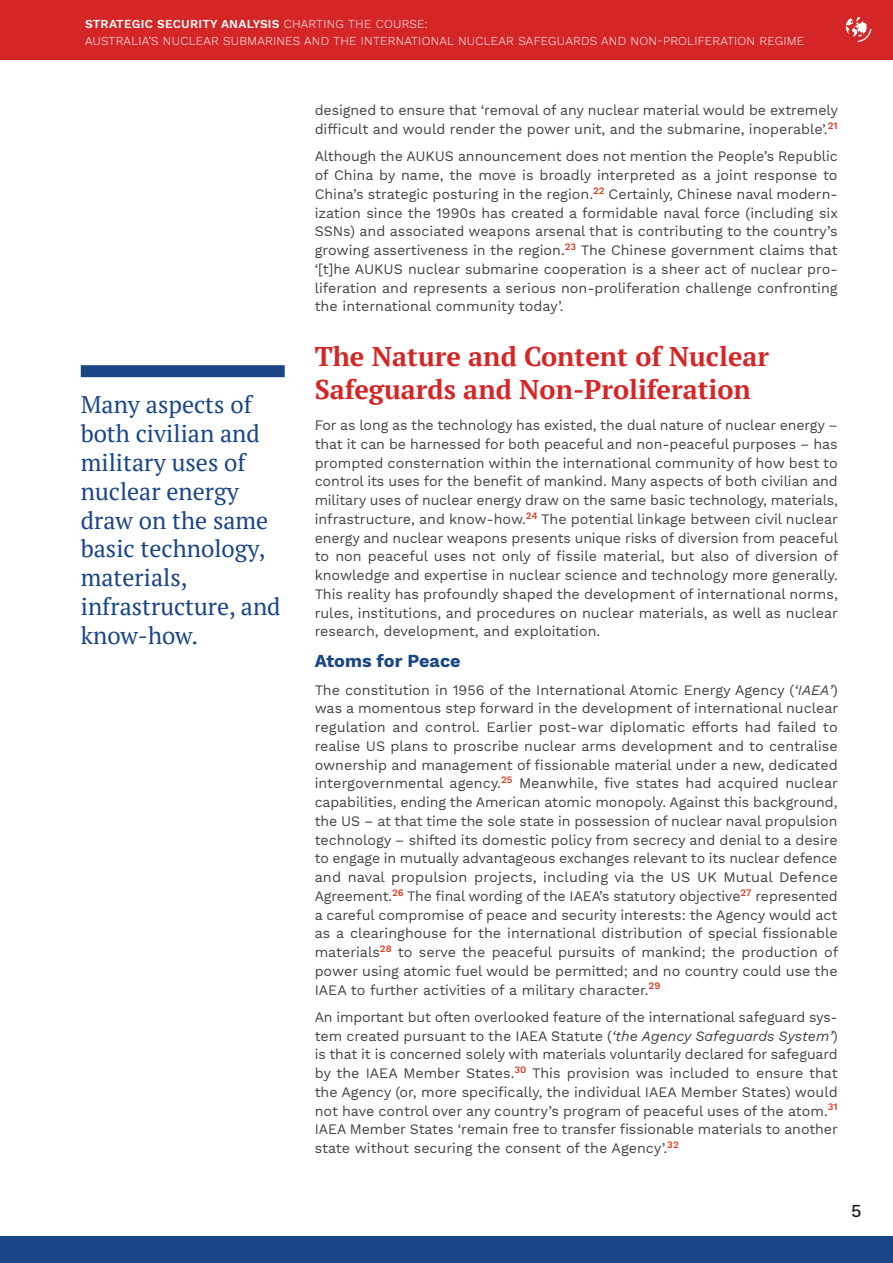
<style>
.page{position:relative;width:893px;height:1263px;background:#fff}
.page>*{position:absolute;margin:0;border:0;box-sizing:border-box;transform-origin:0 0}
.Title_1{font:700 27px/33px "PT Serif";color:#d52627}
.Quotes{font:24px/28.8px "PT Serif";color:#1a4686}
.Sub-headings{font:700 18px "Work Sans";color:#1a4686}
.t1{font:500 18px "Work Sans";color:#1c1c1b}
.BODY_COPY{font:14.25px/18.8px "Work Sans";color:#434242;text-align:justify}
.t2{font:300 12px/16.5px "Work Sans";letter-spacing:.02em;color:#fff}
.s1{font-weight:600}
.s2{font-style:italic}
</style>
<div class="page">
<div style="left:0;top:0;width:893px;height:60px;background:#d52627"></div>
<div style="left:0;top:1236px;width:893px;height:27px;background:#1a4686"></div>
<svg style="left:846px;top:17px;width:25px;height:25px"></svg>
<div style="left:81px;top:365px;width:204px;height:12px;background:#1a4686"></div>
<p class="t2" style="left:85px;top:16px;width:721px"><span class="s1">STRATEGIC SECURITY ANALYSIS</span> CHARTING THE COURSE:<br>AUSTRALIA’S NUCLEAR SUBMARINES AND THE INTERNATIONAL NUCLEAR SAFEGUARDS AND NON-PROLIFERATION REGIME</p>
<p class="Quotes" style="left:81px;top:390px;width:201px">Many aspects of both civilian and military uses of nuclear energy draw on the same basic technology, materials, infrastructure, and know-how.</p>
<p class="BODY_COPY" style="left:315px;top:102px;width:525px">designed to ensure that ‘removal of any nuclear material would be extremely difficult and would render the power unit, and the submarine, inoperable’.<sup>21</sup></p>
<p class="BODY_COPY" style="left:315px;top:148px;width:525px">Although the AUKUS announcement does not mention the People’s Republic of China by name, the move is broadly interpreted as a joint response to China’s strategic posturing in the region.<sup>22</sup> Certainly, Chinese naval modern&shy;ization since the 1990s has created a formidable naval force (including six SSNs) and associated weapons arsenal that is contributing to the country’s growing assertiveness in the region.<sup>23</sup> The Chinese government claims that ‘[t]he AUKUS nuclear submarine cooperation is a sheer act of nuclear pro&shy;liferation and represents a serious non-proliferation challenge confronting the international community today’.</p>
<p class="Title_1" style="left:315px;top:339px;width:456px">The Nature and Content of Nuclear<br>Safeguards and Non-Proliferation</p>
<p class="BODY_COPY" style="left:315px;top:416px;width:525px">For as long as the technology has existed, the dual nature of nuclear energy – that it can be harnessed for both peaceful and non-peaceful purposes – has prompted consternation within the international community of how best to control its uses for the benefit of mankind. Many aspects of both civilian and military uses of nuclear energy draw on the same basic technology, materials, infrastructure, and know-how.<sup>24</sup> The potential linkage between civil nuclear energy and nuclear weapons presents unique risks of diversion from peaceful to non peaceful uses not only of fissile material, but also of diversion of knowledge and expertise in nuclear science and technology more generally.<br>This reality has profoundly shaped the development of international norms, rules, institutions, and procedures on nuclear materials, as well as nuclear research, development, and exploitation.</p>
<p class="Sub-headings" style="left:315px;top:651px;width:148px">Atoms for Peace</p>
<p class="BODY_COPY" style="left:315px;top:681px;width:525px">The constitution in 1956 of the International Atomic Energy Agency (<span class="s2">‘IAEA’</span>) was a momentous step forward in the development of international nuclear regulation and control. Earlier post-war diplomatic efforts had failed to realise US plans to proscribe nuclear arms development and to centralise ownership and management of fissionable material under a new, dedicated intergovernmental agency.<sup>25</sup> Meanwhile, five states had acquired nuclear capabilities, ending the American atomic monopoly. Against this background, the US – at that time the sole state in possession of nuclear naval propulsion technology – shifted its domestic policy from secrecy and denial to a desire to engage in mutually advantageous exchanges relevant to its nuclear defence and naval propulsion projects, including via the US UK Mutual Defence Agreement.<sup>26</sup> The final wording of the IAEA’s statutory objective<sup>27</sup> represented a careful compromise of peace and security interests: the Agency would act as a clearinghouse for the international distribution of special fissionable materials<sup>28</sup> to serve the peaceful pursuits of mankind; the production of power using atomic fuel would be permitted; and no country could use the IAEA to further activities of a military character.<sup>29</sup></p>
<p class="BODY_COPY" style="left:315px;top:1008px;width:525px">An important but often overlooked feature of the international safeguard sys&shy;tem created pursuant to the IAEA Statute (<span class="s2">‘the Agency Safeguards System’</span>) is that it is concerned solely with materials voluntarily declared for safeguard by the IAEA Member States.<sup>30</sup> This provision was included to ensure that the Agency (or, more specifically, the individual IAEA Member States) would not have control over any country’s program of peaceful uses of the atom.<sup>31<br></sup>IAEA Member States ‘remain free to transfer fissionable materials to another state without securing the consent of the Agency’.<sup>32</sup></p>
<p class="t1" style="left:851px;top:1201px;width:12px">5</p>
</div>
